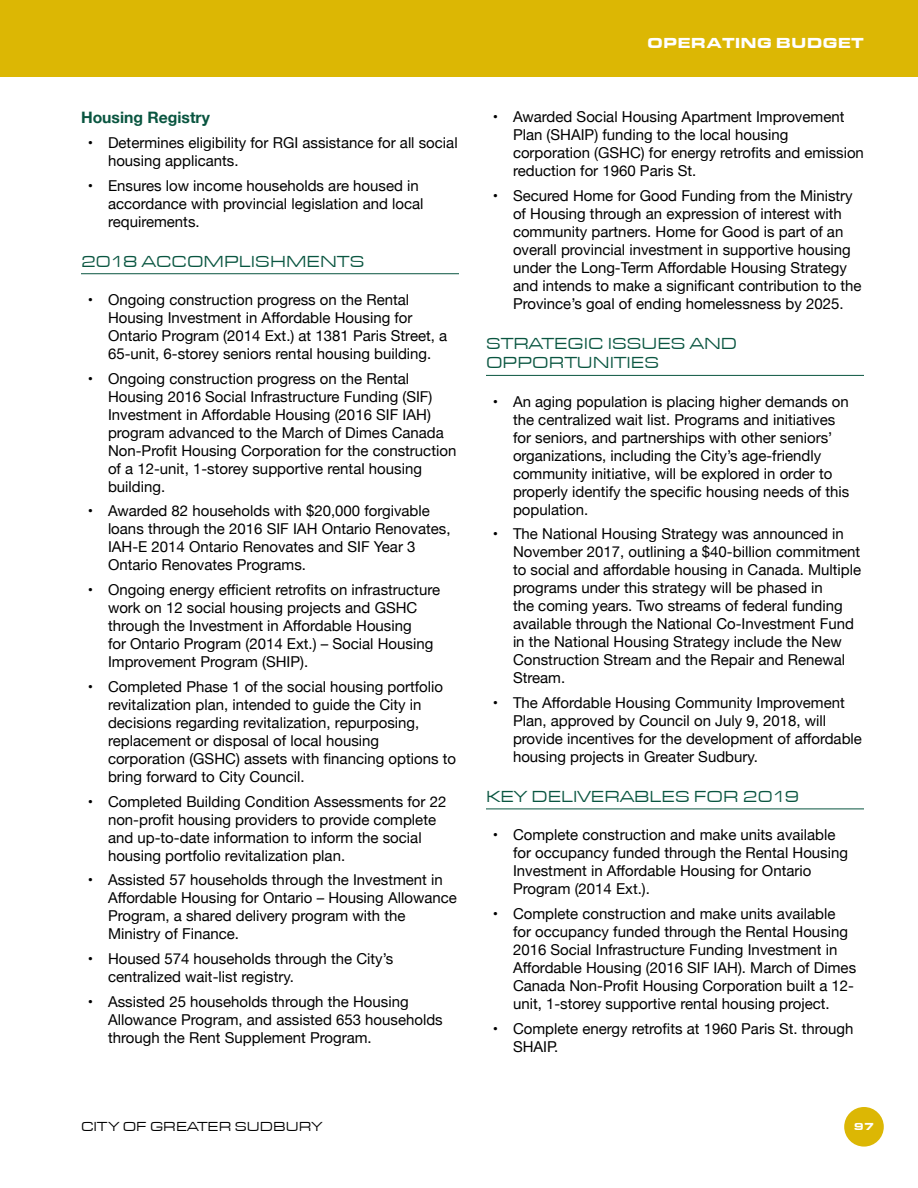
<style>
.page{position:relative;width:918px;height:1188px;background:#fff}
.page>*{position:absolute;margin:0;border:0;box-sizing:border-box;transform-origin:0 0}
.t1{font:16.5px/19.5px "Eurostile T Regu Exte";color:#095540}
.t2{font:700 15.75px "Helvetica Neue";color:#095540}
.t3{font:15px/18px "Helvetica Neue";color:#000}
.t4{font:900 15px "Eurostile Extended";color:#fff}
.t5{font:13.5px "Eurostile T Regu Exte";color:#000}
.t6{font:900 10.5px "Eurostile Extended";color:#fff}
</style>
<div class="page">
<div style="left:0;top:0;width:918px;height:76px;background:#dcb704"></div>
<div style="left:844px;top:1107px;width:40px;height:40px;background:#dcb704;border-radius:50%"></div>
<hr style="left:81px;top:273px;width:378px;height:1px;background:#095540">
<hr style="left:486px;top:375px;width:378px;height:1px;background:#095540">
<hr style="left:486px;top:809px;width:378px;height:1px;background:#095540">
<p class="t2" style="left:81px;top:105px;width:130px">Housing Registry</p>
<p class="t3" style="left:108px;top:135px;width:351px;text-indent:-20px">• Determines eligibility for RGI assistance for all social housing applicants.</p>
<p class="t3" style="left:108px;top:177px;width:317px;text-indent:-20px">• Ensures low income households are housed in accordance with provincial legislation and local requirements.</p>
<p class="t1" style="left:81px;top:252px;width:285px">2018 ACCOMPLISHMENTS</p>
<p class="t3" style="left:108px;top:291px;width:341px;text-indent:-20px">• Ongoing construction progress on the Rental Housing Investment in Affordable Housing for Ontario Program (2014 Ext.) at 1381 Paris Street, a 65-unit, 6-storey seniors rental housing building.</p>
<p class="t3" style="left:108px;top:370px;width:350px;text-indent:-20px">• Ongoing construction progress on the Rental Housing 2016 Social Infrastructure Funding (SIF)<br>Investment in Affordable Housing (2016 SIF IAH) program advanced to the March of Dimes Canada Non-Profit Housing Corporation for the construction of a 12-unit, 1-storey supportive rental housing building.</p>
<p class="t3" style="left:108px;top:503px;width:344px;text-indent:-20px">• Awarded 82 households with $20,000 forgivable loans through the 2016 SIF IAH Ontario Renovates, IAH-E 2014 Ontario Renovates and SIF Year 3<br>Ontario Renovates Programs.</p>
<p class="t3" style="left:108px;top:582px;width:334px;text-indent:-20px">• Ongoing energy efficient retrofits on infrastructure work on 12 social housing projects and GSHC through the Investment in Affordable Housing<br>for Ontario Program (2014 Ext.) – Social Housing Improvement Program (SHIP).</p>
<p class="t3" style="left:108px;top:678px;width:350px;text-indent:-20px">• Completed Phase 1 of the social housing portfolio revitalization plan, intended to guide the City in decisions regarding revitalization, repurposing, replacement or disposal of local housing corporation (GSHC) assets with financing options to bring forward to City Council.</p>
<p class="t3" style="left:108px;top:793px;width:340px;text-indent:-20px">• Completed Building Condition Assessments for 22 non-profit housing providers to provide complete and up-to-date information to inform the social housing portfolio revitalization plan.</p>
<p class="t3" style="left:108px;top:872px;width:350px;text-indent:-20px">• Assisted 57 households through the Investment in Affordable Housing for Ontario – Housing Allowance Program, a shared delivery program with the Ministry of Finance.</p>
<p class="t3" style="left:108px;top:951px;width:287px;text-indent:-20px">• Housed 574 households through the City’s centralized wait-list registry.</p>
<p class="t3" style="left:108px;top:993px;width:336px;text-indent:-20px">• Assisted 25 households through the Housing<br>Allowance Program, and assisted 653 households through the Rent Supplement Program.</p>
<p class="t5" style="left:81px;top:1119px;width:243px">CITY OF GREATER SUDBURY</p>
<p class="t4" style="left:647px;top:34px;width:218px">OPERATING BUDGET</p>
<p class="t3" style="left:513px;top:109px;width:353px;text-indent:-20px">• Awarded Social Housing Apartment Improvement Plan (SHAIP) funding to the local housing corporation (GSHC) for energy retrofits and emission reduction for 1960 Paris St.</p>
<p class="t3" style="left:513px;top:188px;width:350px;text-indent:-20px">• Secured Home for Good Funding from the Ministry of Housing through an expression of interest with community partners. Home for Good is part of an overall provincial investment in supportive housing under the Long-Term Affordable Housing Strategy and intends to make a significant contribution to the Province’s goal of ending homelessness by 2025.</p>
<p class="t1" style="left:486px;top:334px;width:253px">STRATEGIC ISSUES AND<br>OPPORTUNITIES</p>
<p class="t3" style="left:513px;top:393px;width:338px;text-indent:-20px">• An aging population is placing higher demands on the centralized wait list. Programs and initiatives for seniors, and partnerships with other seniors’ organizations, including the City’s age-friendly community initiative, will be explored in order to properly identify the specific housing needs of this population.</p>
<p class="t3" style="left:513px;top:526px;width:350px;text-indent:-20px">• The National Housing Strategy was announced in November 2017, outlining a $40-billion commitment to social and affordable housing in Canada. Multiple programs under this strategy will be phased in<br>the coming years. Two streams of federal funding available through the National Co-Investment Fund in the National Housing Strategy include the New Construction Stream and the Repair and Renewal Stream.</p>
<p class="t3" style="left:513px;top:695px;width:351px;text-indent:-20px">• The Affordable Housing Community Improvement Plan, approved by Council on July 9, 2018, will provide incentives for the development of affordable housing projects in Greater Sudbury.</p>
<p class="t1" style="left:486px;top:787px;width:315px">KEY DELIVERABLES FOR 2019</p>
<p class="t3" style="left:513px;top:827px;width:337px;text-indent:-20px">• Complete construction and make units available for occupancy funded through the Rental Housing Investment in Affordable Housing for Ontario Program (2014 Ext.).</p>
<p class="t3" style="left:513px;top:905px;width:345px;text-indent:-20px">• Complete construction and make units available for occupancy funded through the Rental Housing 2016 Social Infrastructure Funding Investment in Affordable Housing (2016 SIF IAH). March of Dimes Canada Non-Profit Housing Corporation built a 12- unit, 1-storey supportive rental housing project.</p>
<p class="t3" style="left:513px;top:1020px;width:342px;text-indent:-20px">• Complete energy retrofits at 1960 Paris St. through<br>SHAIP.</p>
<p class="t6" style="left:854px;top:1121px;width:22px">97</p>
</div>
